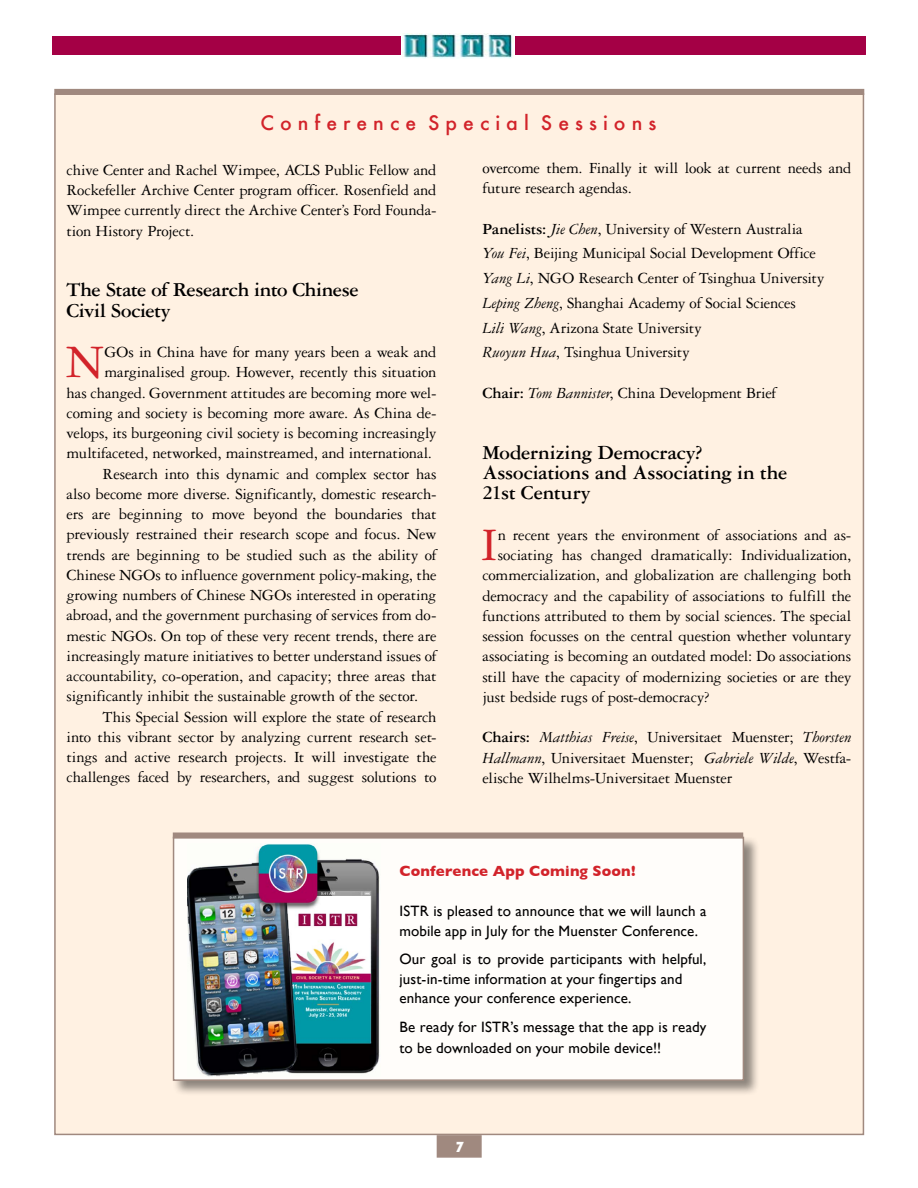
<style>
.page{position:relative;width:918px;height:1188px;background:#fff}
.page>*{position:absolute;margin:0;border:0;box-sizing:border-box;transform-origin:0 0}
.t1{font:49.65px "Garamond Three";color:#d2232a}
.t2{font:700 21px/20.2px "Garamond Three";letter-spacing:-.015em;color:#000}
.t3{font:500 19.5px "Futura";color:#d2232a}
.t4{font:16.5px/20.2px "Garamond Three";letter-spacing:-.01em;color:#000;text-align:justify}
.t5{font:15px/19.5px "Gill Sans";letter-spacing:.01em;color:#000}
.t6{font:700 15px "Gill Sans";letter-spacing:.01em;color:#d2232a}
.t7{font:800 condensed 13.5px "Futura";color:#fff}
.s1{font-weight:700}
.s2{font-style:italic}
</style>
<div class="page">
<div style="left:55px;top:94px;width:808px;height:1040px;background:#fff1e2"></div>
<div style="left:52px;top:36px;width:814px;height:18px;background:#a40045"></div>
<div style="left:54px;top:89px;width:810px;height:6px;background:#a0897f"></div>
<div style="left:437px;top:1135px;width:45px;height:23px;background:#a0897f;border:2px solid #a0897f"></div>
<div style="left:401px;top:33px;width:114px;height:26px;background:#fff"></div>
<img style="left:403px;top:33px;width:110px;height:26px">
<div style="left:172px;top:836px;width:588px;height:261px;background:#000;opacity:.45"></div>
<div style="left:173px;top:837px;width:571px;height:244px;background:#fffdfa;border:2px solid #a0897f"></div>
<div style="left:173px;top:832px;width:570px;height:6px;background:#a0897f"></div>
<img style="left:187px;top:843px;width:193px;height:234px">
<p class="t3" style="left:260px;top:109px;width:397px">C o n f e r e n c e S p e c i a l S e s s i o n s</p>
<p class="t4" style="left:67px;top:160px;width:371px">chive Center and Rachel Wimpee, ACLS Public Fellow and Rockefeller Archive Center program officer. Rosenfield and Wimpee currently direct the Archive Center’s Ford Founda&shy;tion History Project.</p>
<p class="t4" style="left:482px;top:158px;width:371px">overcome them. Finally it will look at current needs and future research agendas.</p>
<p class="t4" style="left:482px;top:216px;width:344px;line-height:24.8px;text-align:left"><span class="s1">Panelists:</span> <span class="s2">Jie Chen</span>, University of Western Australia <span class="s2">You Fei</span>, Beijing Municipal Social Development Office <span class="s2">Yang Li</span>, NGO Research Center of Tsinghua University <span class="s2">Leping Zheng</span>, Shanghai Academy of Social Sciences<br><span class="s2">Lili Wang</span>, Arizona State University<br><span class="s2">Ruoyun Hua</span>, Tsinghua University</p>
<p class="t4" style="left:482px;top:383px;width:295px"><span class="s1">Chair:</span> <span class="s2">Tom Bannister</span>, China Development Brief</p>
<p class="t2" style="left:67px;top:280px;width:294px">The State of Research into Chinese<br>Civil Society</p>
<h1 class="t1" style="left:66px;top:336px;width:40px">N</h1>
<p class="t4" style="left:104px;top:342px;width:334px">GOs in China have for many years been a weak and</p>
<p class="t4" style="left:104px;top:362px;width:334px">marginalised group. However, recently this situation</p>
<p class="t4" style="left:67px;top:382px;width:371px">has changed. Government attitudes are becoming more wel-</p>
<p class="t4" style="left:67px;top:403px;width:371px">coming and society is becoming more aware. As China de-</p>
<p class="t4" style="left:67px;top:423px;width:371px">velops, its burgeoning civil society is becoming increasingly</p>
<p class="t4" style="left:67px;top:443px;width:367px">multifaceted, networked, mainstreamed, and international.</p>
<p class="t4" style="left:103px;top:463px;width:335px">Research into this dynamic and complex sector has</p>
<p class="t4" style="left:67px;top:484px;width:371px">also become more diverse. Significantly, domestic research-</p>
<p class="t4" style="left:67px;top:504px;width:371px">ers are beginning to move beyond the boundaries that</p>
<p class="t4" style="left:67px;top:524px;width:371px">previously restrained their research scope and focus. New</p>
<p class="t4" style="left:67px;top:544px;width:371px">trends are beginning to be studied such as the ability of</p>
<p class="t4" style="left:67px;top:565px;width:371px">Chinese NGOs to influence government policy-making, the</p>
<p class="t4" style="left:67px;top:585px;width:371px">growing numbers of Chinese NGOs interested in operating</p>
<p class="t4" style="left:67px;top:605px;width:371px">abroad, and the government purchasing of services from do-</p>
<p class="t4" style="left:67px;top:625px;width:371px">mestic NGOs. On top of these very recent trends, there are</p>
<p class="t4" style="left:67px;top:646px;width:371px">increasingly mature initiatives to better understand issues of</p>
<p class="t4" style="left:67px;top:666px;width:371px">accountability, co-operation, and capacity; three areas that</p>
<p class="t4" style="left:67px;top:686px;width:353px">significantly inhibit the sustainable growth of the sector.</p>
<p class="t4" style="left:103px;top:706px;width:335px">This Special Session will explore the state of research</p>
<p class="t4" style="left:67px;top:727px;width:371px">into this vibrant sector by analyzing current research set-</p>
<p class="t4" style="left:67px;top:747px;width:371px">tings and active research projects. It will investigate the</p>
<p class="t4" style="left:67px;top:767px;width:371px">challenges faced by researchers, and suggest solutions to</p>
<p class="t2" style="left:482px;top:442px;width:307px">Modernizing Democracy?<br>Associations and Associating in the<br>21st Century</p>
<h1 class="t1" style="left:481px;top:518px;width:18px">I</h1>
<p class="t4" style="left:498px;top:525px;width:355px">n recent years the environment of associations and as-</p>
<p class="t4" style="left:498px;top:545px;width:355px">sociating has changed dramatically: Individualization,</p>
<p class="t4" style="left:482px;top:565px;width:371px">commercialization, and globalization are challenging both</p>
<p class="t4" style="left:482px;top:585px;width:370px">democracy and the capability of associations to fulfill the</p>
<p class="t4" style="left:482px;top:606px;width:371px">functions attributed to them by social sciences. The special</p>
<p class="t4" style="left:482px;top:626px;width:370px">session focusses on the central question whether voluntary</p>
<p class="t4" style="left:482px;top:646px;width:371px">associating is becoming an outdated model: Do associations</p>
<p class="t4" style="left:482px;top:666px;width:371px">still have the capacity of modernizing societies or are they</p>
<p class="t4" style="left:482px;top:687px;width:229px">just bedside rugs of post-democracy?</p>
<p class="t4" style="left:482px;top:727px;width:371px"><span class="s1">Chairs:</span> <span class="s2">Matthias Freise</span>, Universitaet Muenster; <span class="s2">Thorsten Hallmann</span>, Universitaet Muenster; <span class="s2">Gabriele Wilde</span>, Westfa&shy;elische Wilhelms-Universitaet Muenster</p>
<p class="t6" style="left:399px;top:862px;width:238px">Conference App Coming Soon!</p>
<p class="t5" style="left:399px;top:901px;width:309px">ISTR is pleased to announce that we will launch a mobile app in July for the Muenster Conference.</p>
<p class="t5" style="left:399px;top:949px;width:309px">Our goal is to provide participants with helpful, just-in-time information at your fingertips and enhance your conference experience.</p>
<p class="t5" style="left:399px;top:1016px;width:309px;line-height:21px">Be ready for ISTR’s message that the app is ready to be downloaded on your mobile device!!</p>
<p class="t7" style="left:456px;top:1138px;width:10px">7</p>
</div>
